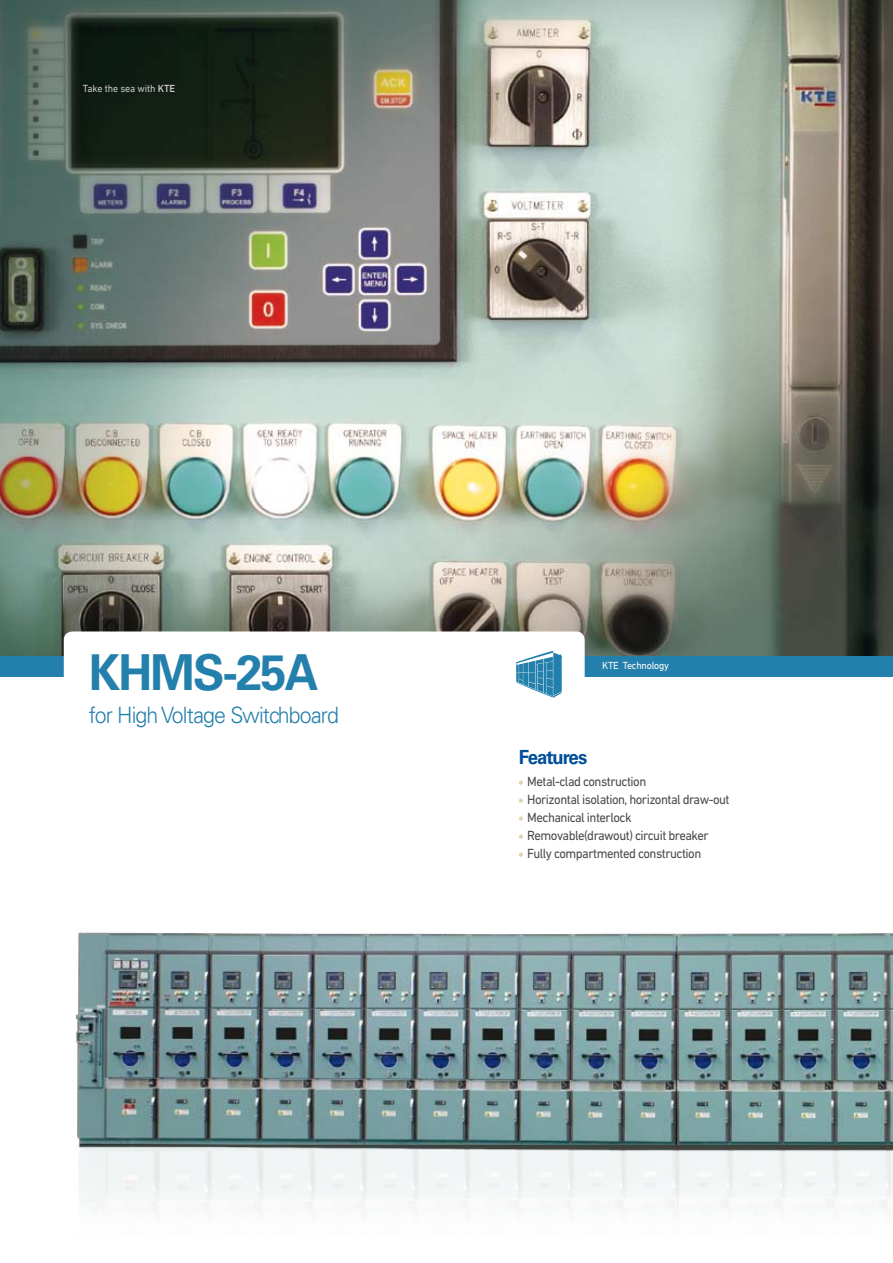
<style>
.page{position:relative;width:893px;height:1263px;background:#fff}
.page>*{position:absolute;margin:0;border:0;box-sizing:border-box;transform-origin:0 0}
.t1{font:700 49.5px "Univers LT Std";letter-spacing:-.04em;color:#237fab;scale:.95 1}
.t2{font:300 22.5px "Univers LT Std";letter-spacing:-.04em;color:#237fab;scale:.95 1}
.t3{font:700 19.5px "Univers LT Std";letter-spacing:-.05em;color:#004f99;scale:.95 1}
.t4{font:13.5px/18px "DIN Next LT Pro";letter-spacing:-.04em;color:#4c4948;scale:.95 1}
.t5{font:10.5px "DIN Next LT Pro";letter-spacing:-.01em;color:#c9c9ca;scale:.95 1}
.t6{font:10.5px "DIN Next LT Pro";letter-spacing:-.025em;color:#fff;scale:.95 1}
.s1{font-weight:500}
</style>
<div class="page">
<img style="left:0;top:0;width:893px;height:655px">
<div style="left:64px;top:631px;width:521px;height:180px;background:#fff;border-radius:9px"></div>
<svg style="left:519px;top:780px;width:4px;height:5px"></svg>
<svg style="left:519px;top:798px;width:4px;height:5px"></svg>
<svg style="left:519px;top:816px;width:4px;height:5px"></svg>
<svg style="left:519px;top:834px;width:4px;height:5px"></svg>
<svg style="left:519px;top:852px;width:4px;height:5px"></svg>
<img style="left:75px;top:932px;width:818px;height:281px">
<svg style="left:516px;top:651px;width:46px;height:47px"></svg>
<p class="t5" style="left:83px;top:82px;width:99px">Take the sea with <span class="s1">KTE</span></p>
<h1 class="t1" style="left:89px;top:643px;width:243px">KHMS-25A</h1>
<h2 class="t2" style="left:89px;top:701px;width:265px">for High Voltage Switchboard</h2>
<p class="t6" style="left:602px;top:660px;width:72px">KTE Technology</p>
<h3 class="t3" style="left:519px;top:745px;width:74px">Features</h3>
<p class="t4" style="left:527px;top:773px;width:215px">Metal-clad construction<br>Horizontal isolation, horizontal draw-out Mechanical interlock Removable(drawout) circuit breaker Fully compartmented construction</p>
</div>
